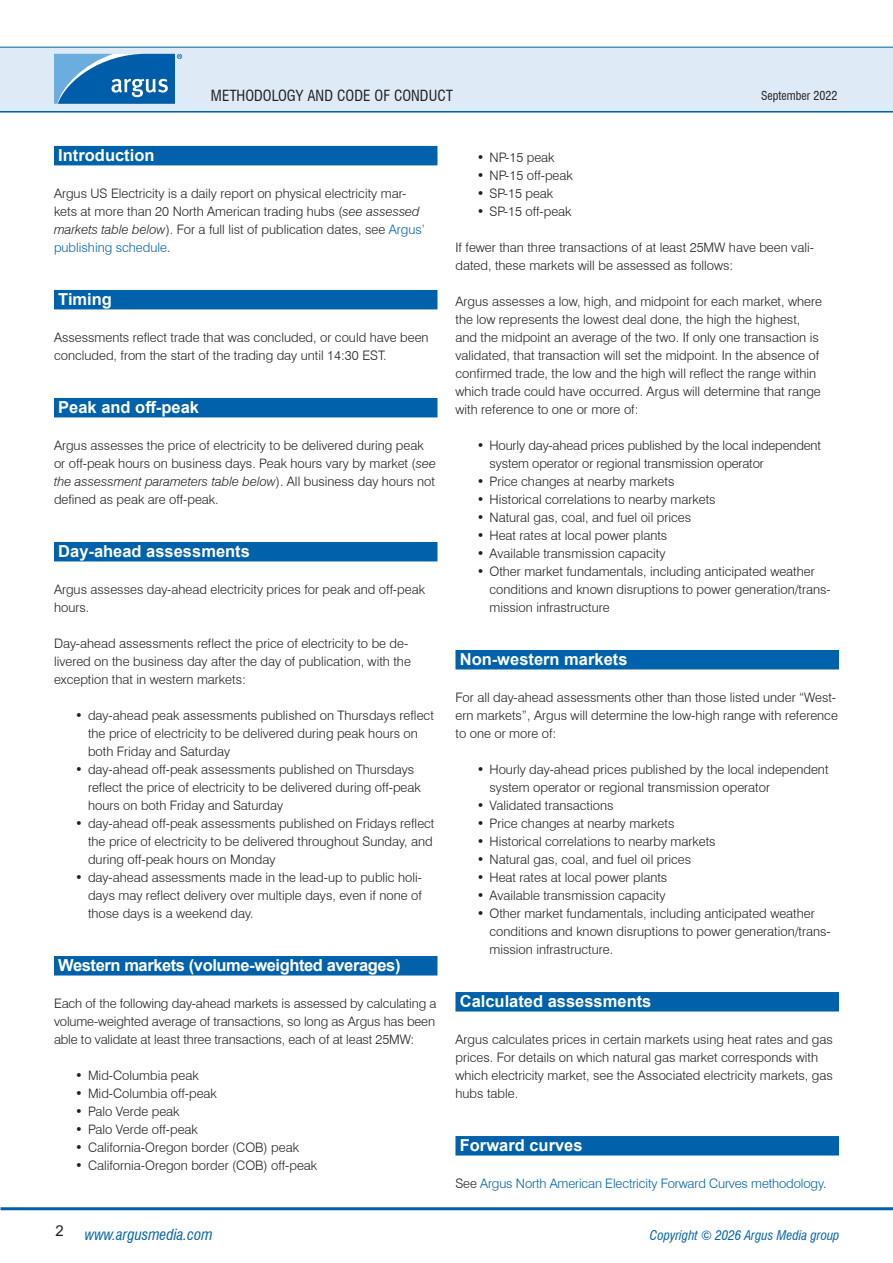
<style>
.page{position:relative;width:893px;height:1263px;background:#fff}
.page>*{position:absolute;margin:0;border:0;box-sizing:border-box;transform-origin:0 0}
.H1_-_Section_header_-_WOB{font:700 16.5px "Arial";color:#fff}
.H1_-_Section_header_-_WOB-2{font:700 16.5px "Arial";letter-spacing:-.025em;color:#fff}
.t1{font:condensed 15px "Swiss 721 BT";color:#231f20}
.t2{font:italic condensed 15px "Swiss 721 BT";color:#0161aa}
.t3{font:15px "Arial";color:#231f20}
.P1_-_Body_Text{font:300 13.05px/18px "Swiss 721 BT";color:#231f20}
.P1_-_Body_Text-2{font:300 13.05px "Swiss 721 BT";letter-spacing:-.01em;color:#0161aa}
.t4{font:italic condensed 13.05px "Swiss 721 BT";color:#0161aa}
.t5{font:condensed 12px "Swiss 721 BT";color:#231f20}
.s1{font-style:italic}
.s2{color:#0161aa}
.s3{color:#231f20}
</style>
<div class="page">
<hr style="left:0;top:110px;width:893px;height:3px;background:#0161aa">
<div style="left:0;top:47px;width:893px;height:64px;background:#deebf7"></div>
<hr style="left:0;top:47px;width:893px;height:1px;background:#0161aa">
<hr style="left:1px;top:1207px;width:892px;height:3px;background:#0161aa">
<svg style="left:54px;top:54px;width:128px;height:50px;background:#3983c0"></svg>
<div style="left:54px;top:146px;width:383px;height:19px;background:#0161aa"></div>
<div style="left:54px;top:290px;width:383px;height:19px;background:#0161aa"></div>
<div style="left:54px;top:398px;width:383px;height:19px;background:#0161aa"></div>
<div style="left:54px;top:542px;width:383px;height:19px;background:#0161aa"></div>
<div style="left:54px;top:956px;width:383px;height:19px;background:#0161aa"></div>
<div style="left:455px;top:650px;width:384px;height:19px;background:#0161aa"></div>
<div style="left:455px;top:992px;width:384px;height:19px;background:#0161aa"></div>
<div style="left:455px;top:1136px;width:384px;height:19px;background:#0161aa"></div>
<p class="t1" style="left:211px;top:86px;width:244px">METHODOLOGY AND CODE OF CONDUCT</p>
<p class="t5" style="left:761px;top:88px;width:78px">September 2022</p>
<p class="H1_-_Section_header_-_WOB" style="left:58px;top:144px;width:98px">Introduction</p>
<p class="P1_-_Body_Text" style="left:54px;top:184px;width:373px">Argus US Electricity is a daily report on physical electricity mar&shy;kets at more than 20 North American trading hubs (<span class="s1">see assessed markets table below</span>). For a full list of publication dates, see <span class="s2">Argus’ publishing schedule</span>.</p>
<p class="H1_-_Section_header_-_WOB" style="left:58px;top:288px;width:55px">Timing</p>
<p class="P1_-_Body_Text" style="left:54px;top:328px;width:376px">Assessments reflect trade that was concluded, or could have been concluded, from the start of the trading day until 14:30 EST.</p>
<p class="H1_-_Section_header_-_WOB" style="left:58px;top:396px;width:142px">Peak and off-peak</p>
<p class="P1_-_Body_Text" style="left:54px;top:436px;width:384px">Argus assesses the price of electricity to be delivered during peak or off-peak hours on business days. Peak hours vary by market (<span class="s1">see the assessment parameters table below</span>). All business day hours not defined as peak are off-peak.</p>
<p class="H1_-_Section_header_-_WOB" style="left:58px;top:540px;width:193px">Day-ahead assessments</p>
<p class="P1_-_Body_Text" style="left:54px;top:580px;width:373px">Argus assesses day-ahead electricity prices for peak and off-peak hours.</p>
<p class="P1_-_Body_Text" style="left:54px;top:634px;width:358px">Day-ahead assessments reflect the price of electricity to be de&shy;livered on the business day after the day of publication, with the exception that in western markets:</p>
<p class="P1_-_Body_Text" style="left:88px;top:706px;width:347px;text-indent:-13px">• day-ahead peak assessments published on Thursdays reflect the price of electricity to be delivered during peak hours on both Friday and Saturday</p>
<p class="P1_-_Body_Text" style="left:88px;top:760px;width:334px;text-indent:-13px">• day-ahead off-peak assessments published on Thursdays reflect the price of electricity to be delivered during off-peak hours on both Friday and Saturday</p>
<p class="P1_-_Body_Text" style="left:88px;top:814px;width:348px;text-indent:-13px">• day-ahead off-peak assessments published on Fridays reflect the price of electricity to be delivered throughout Sunday, and during off-peak hours on Monday</p>
<p class="P1_-_Body_Text" style="left:88px;top:868px;width:336px;text-align:justify;text-indent:-13px">• day-ahead assessments made in the lead-up to public holi&shy;days may reflect delivery over multiple days, even if none of those days is a weekend day.</p>
<p class="H1_-_Section_header_-_WOB-2" style="left:58px;top:954px;width:344px">Western markets (volume-weighted averages)</p>
<p class="P1_-_Body_Text" style="left:54px;top:994px;width:384px;text-align:justify">Each of the following day-ahead markets is assessed by calculating a volume-weighted average of transactions, so long as Argus has been able to validate at least three transactions, each of at least 25MW:</p>
<p class="P1_-_Body_Text" style="left:75px;top:1066px;width:125px">• Mid-Columbia peak</p>
<p class="P1_-_Body_Text" style="left:75px;top:1084px;width:143px">• Mid-Columbia off-peak</p>
<p class="P1_-_Body_Text" style="left:75px;top:1102px;width:106px">• Palo Verde peak</p>
<p class="P1_-_Body_Text" style="left:75px;top:1120px;width:124px">• Palo Verde off-peak</p>
<p class="P1_-_Body_Text" style="left:75px;top:1138px;width:225px">• California-Oregon border (COB) peak</p>
<p class="P1_-_Body_Text" style="left:75px;top:1156px;width:243px">• California-Oregon border (COB) off-peak</p>
<p class="P1_-_Body_Text" style="left:477px;top:148px;width:79px">• NP-15 peak</p>
<p class="P1_-_Body_Text" style="left:477px;top:166px;width:98px">• NP-15 off-peak</p>
<p class="P1_-_Body_Text" style="left:477px;top:184px;width:78px">• SP-15 peak</p>
<p class="P1_-_Body_Text" style="left:477px;top:202px;width:96px">• SP-15 off-peak</p>
<p class="P1_-_Body_Text" style="left:455px;top:238px;width:360px">If fewer than three transactions of at least 25MW have been vali&shy;dated, these markets will be assessed as follows:</p>
<p class="P1_-_Body_Text" style="left:455px;top:292px;width:368px">Argus assesses a low, high, and midpoint for each market, where the low represents the lowest deal done, the high the highest, and the midpoint an average of the two. If only one transaction is validated, that transaction will set the midpoint. In the absence of confirmed trade, the low and the high will reflect the range within which trade could have occurred. Argus will determine that range with reference to one or more of:</p>
<p class="P1_-_Body_Text" style="left:489px;top:436px;width:333px;text-indent:-13px">• Hourly day-ahead prices published by the local independent system operator or regional transmission operator</p>
<p class="P1_-_Body_Text" style="left:477px;top:472px;width:199px">• Price changes at nearby markets</p>
<p class="P1_-_Body_Text" style="left:477px;top:490px;width:240px">• Historical correlations to nearby markets</p>
<p class="P1_-_Body_Text" style="left:477px;top:508px;width:216px">• Natural gas, coal, and fuel oil prices</p>
<p class="P1_-_Body_Text" style="left:477px;top:526px;width:192px">• Heat rates at local power plants</p>
<p class="P1_-_Body_Text" style="left:477px;top:544px;width:190px">• Available transmission capacity</p>
<p class="P1_-_Body_Text" style="left:489px;top:562px;width:343px;text-indent:-13px">• Other market fundamentals, including anticipated weather conditions and known disruptions to power generation/trans&shy;mission infrastructure</p>
<p class="H1_-_Section_header_-_WOB" style="left:460px;top:648px;width:169px">Non-western markets</p>
<p class="P1_-_Body_Text" style="left:455px;top:688px;width:384px">For all day-ahead assessments other than those listed under “West&shy;ern markets”, Argus will determine the low-high range with reference to one or more of:</p>
<p class="P1_-_Body_Text" style="left:489px;top:760px;width:340px;text-indent:-13px">• Hourly day-ahead prices published by the local independent system operator or regional transmission operator</p>
<p class="P1_-_Body_Text" style="left:477px;top:796px;width:138px">• Validated transactions</p>
<p class="P1_-_Body_Text" style="left:477px;top:814px;width:199px">• Price changes at nearby markets</p>
<p class="P1_-_Body_Text" style="left:477px;top:832px;width:240px">• Historical correlations to nearby markets</p>
<p class="P1_-_Body_Text" style="left:477px;top:850px;width:216px">• Natural gas, coal, and fuel oil prices</p>
<p class="P1_-_Body_Text" style="left:477px;top:868px;width:192px">• Heat rates at local power plants</p>
<p class="P1_-_Body_Text" style="left:477px;top:886px;width:190px">• Available transmission capacity</p>
<p class="P1_-_Body_Text" style="left:489px;top:904px;width:343px;text-indent:-13px">• Other market fundamentals, including anticipated weather conditions and known disruptions to power generation/trans&shy;mission infrastructure.</p>
<p class="H1_-_Section_header_-_WOB" style="left:460px;top:990px;width:193px">Calculated assessments</p>
<p class="P1_-_Body_Text" style="left:455px;top:1030px;width:379px">Argus calculates prices in certain markets using heat rates and gas prices. For details on which natural gas market corresponds with which electricity market, see the Associated electricity markets, gas hubs table.</p>
<p class="H1_-_Section_header_-_WOB" style="left:460px;top:1134px;width:124px">Forward curves</p>
<p class="P1_-_Body_Text-2" style="left:455px;top:1175px;width:372px"><span class="s3">See</span> Argus North American Electricity Forward Curves methodology<span class="s3">.</span></p>
<p class="t3" style="left:55px;top:1220px;width:10px">2</p>
<p class="t2" style="left:85px;top:1225px;width:129px">www.argusmedia.com</p>
<p class="t4" style="left:650px;top:1227px;width:191px">Copyright © 2026 Argus Media group</p>
</div>
